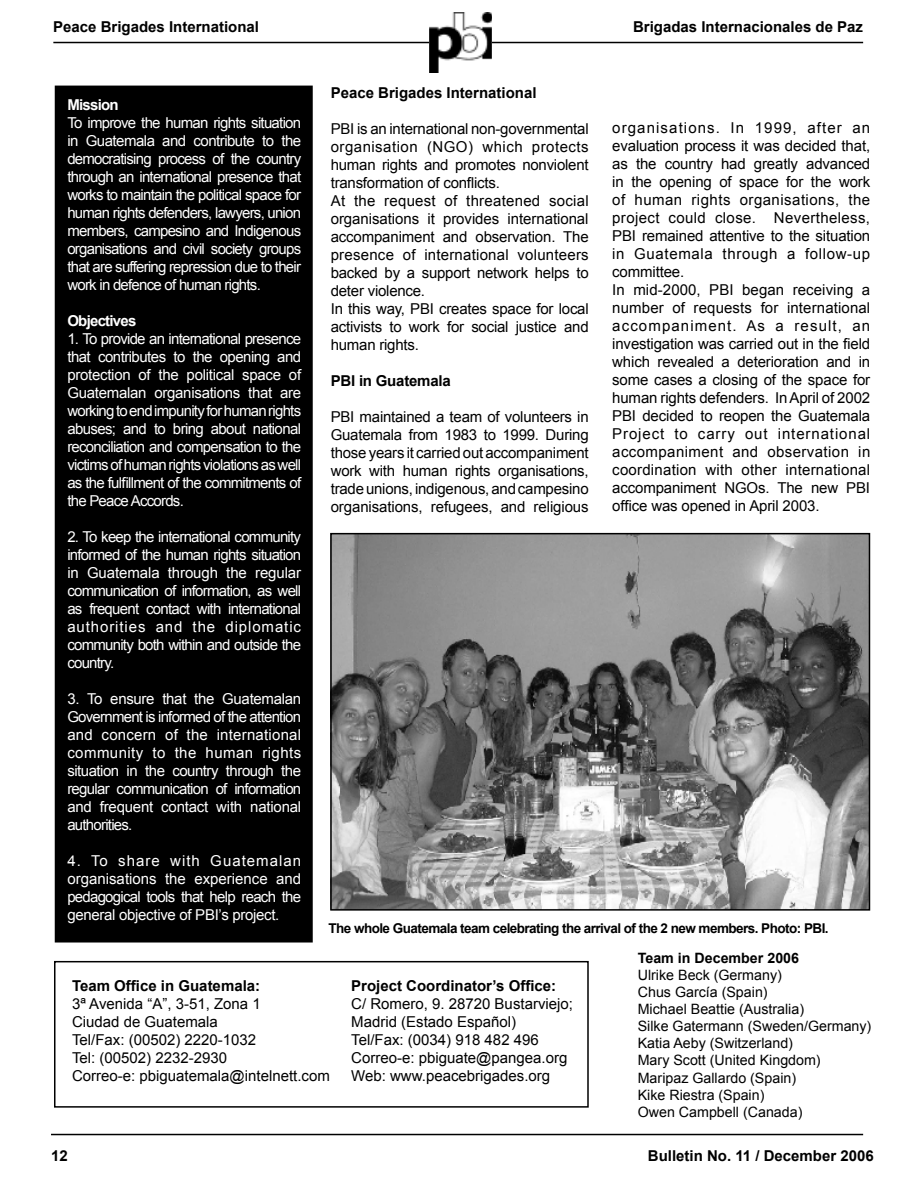
<style>
.page{position:relative;width:918px;height:1188px;background:#fff}
.page>*{position:absolute;margin:0;border:0;box-sizing:border-box;transform-origin:0 0}
.t1{font:15px/18px "Arial";letter-spacing:-.005em;color:#000}
.t2{font:15px/18px "Arial";letter-spacing:-.05em;color:#fff;text-align:justify}
.t3{font:700 15px "Arial";color:#000}
.t4{font:700 15px "Arial";letter-spacing:-.05em;color:#fff}
.t5{font:14.25px/17.1px "Arial";color:#000}
.t6{font:700 14.25px "Arial";color:#000}
.t7{font:700 13.5px "Arial";letter-spacing:-.04em;color:#000}
</style>
<div class="page">
<div style="left:54px;top:961px;width:535px;height:147px;border:2px solid #000"></div>
<div style="left:56px;top:86px;width:256px;height:856px;background:#000"></div>
<div style="left:55px;top:86px;width:258px;height:857px;border:2px solid #000"></div>
<hr style="left:51px;top:1134px;width:812px;height:1px;background:#000">
<hr style="left:53px;top:42px;width:810px;height:1px;background:#000">
<img style="left:429px;top:13px;width:63px;height:59px">
<img style="left:333px;top:536px;width:534px;height:372px">
<div style="left:330px;top:533px;width:540px;height:378px;border:2px solid #000"></div>
<p class="t3" style="left:53px;top:17px;width:207px">Peace Brigades International</p>
<p class="t3" style="left:633px;top:17px;width:232px">Brigadas Internacionales de Paz</p>
<p class="t4" style="left:67px;top:95px;width:53px">Mission</p>
<p class="t2" style="left:67px;top:114px;width:235px">To improve the human rights situation in Guatemala and contribute to the democratising process of the country through an international presence that works to maintain the political space for human rights defenders, lawyers, union members, campesino and Indigenous organisations and civil society groups that are suffering repression due to their work in defence of human rights.</p>
<p class="t4" style="left:67px;top:311px;width:71px">Objectives</p>
<p class="t2" style="left:67px;top:330px;width:235px">1. To provide an international presence that contributes to the opening and protection of the political space of Guatemalan organisations that are working to end impunity for human rights abuses; and to bring about national reconciliation and compensation to the victims of human rights violations as well as the fulfillment of the commitments of the Peace Accords.</p>
<p class="t2" style="left:67px;top:528px;width:235px">2. To keep the international community informed of the human rights situation in Guatemala through the regular communication of information, as well as frequent contact with international authorities and the diplomatic community both within and outside the country.</p>
<p class="t2" style="left:67px;top:690px;width:235px">3. To ensure that the Guatemalan Government is informed of the attention and concern of the international community to the human rights situation in the country through the regular communication of information and frequent contact with national authorities.</p>
<p class="t2" style="left:67px;top:852px;width:235px">4. To share with Guatemalan organisations the experience and pedagogical tools that help reach the general objective of PBI’s project.</p>
<p class="t3" style="left:331px;top:82px;width:207px">Peace Brigades International</p>
<p class="t1" style="left:331px;top:119px;width:260px">PBI is an international non-governmental organisation (NGO) which protects human rights and promotes nonviolent transformation of conflicts.<br>At the request of threatened social organisations it provides international accompaniment and observation. The presence of international volunteers backed by a support network helps to deter violence.<br>In this way, PBI creates space for local activists to work for social justice and human rights.</p>
<p class="t3" style="left:331px;top:370px;width:121px">PBI in Guatemala</p>
<p class="t1" style="left:331px;top:407px;width:259px;text-align:justify">PBI maintained a team of volunteers in Guatemala from 1983 to 1999. During those years it carried out accompaniment work with human rights organisations, trade unions, indigenous, and campesino organisations, refugees, and religious</p>
<p class="t1" style="left:612px;top:119px;width:260px">organisations. In 1999, after an evaluation process it was decided that, as the country had greatly advanced in the opening of space for the work of human rights organisations, the project could close. Nevertheless, PBI remained attentive to the situation in Guatemala through a follow-up committee.<br>In mid-2000, PBI began receiving a number of requests for international accompaniment. As a result, an investigation was carried out in the field which revealed a deterioration and in some cases a closing of the space for human rights defenders. In April of 2002<br>PBI decided to reopen the Guatemala Project to carry out international accompaniment and observation in coordination with other international accompaniment NGOs. The new PBI office was opened in April 2003.</p>
<p class="t7" style="left:328px;top:919px;width:502px">The whole Guatemala team celebrating the arrival of the 2 new members. Photo: PBI.</p>
<p class="t3" style="left:72px;top:976px;width:190px">Team Office in Guatemala:</p>
<p class="t1" style="left:72px;top:995px;width:259px">3ª Avenida “A”, 3-51, Zona 1<br>Ciudad de Guatemala<br>Tel/Fax: (00502) 2220-1032<br>Tel: (00502) 2232-2930<br>Correo-e: pbiguatemala@intelnett.com</p>
<p class="t3" style="left:351px;top:976px;width:207px">Project Coordinator’s Office:</p>
<p class="t1" style="left:351px;top:995px;width:223px">C/ Romero, 9. 28720 Bustarviejo;<br>Madrid (Estado Español)<br>Tel/Fax: (0034) 918 482 496<br>Correo-e: pbiguate@pangea.org<br>Web: www.peacebrigades.org</p>
<p class="t6" style="left:638px;top:948px;width:163px">Team in December 2006</p>
<p class="t5" style="left:638px;top:967px;width:235px">Ulrike Beck (Germany)<br>Chus García (Spain)<br>Michael Beattie (Australia)<br>Silke Gatermann (Sweden/Germany)<br>Katia Aeby (Switzerland)<br>Mary Scott (United Kingdom)<br>Maripaz Gallardo (Spain)<br>Kike Riestra (Spain)<br>Owen Campbell (Canada)</p>
<p class="t3" style="left:51px;top:1146px;width:18px">12</p>
<p class="t3" style="left:648px;top:1146px;width:227px">Bulletin No. 11 / December 2006</p>
</div>
